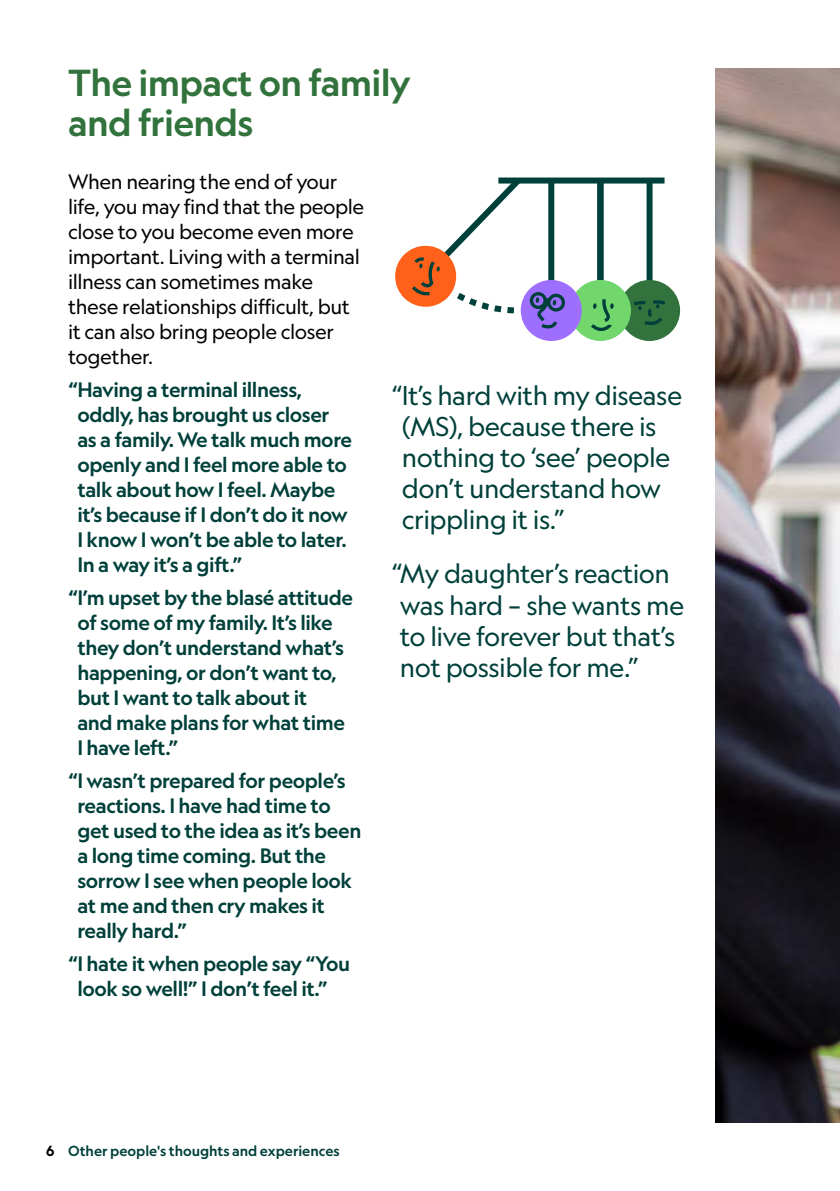
<style>
.page{position:relative;width:840px;height:1191px;background:#fff}
.page>*{position:absolute;margin:0;border:0;box-sizing:border-box;transform-origin:0 0}
.t1{font:500 36px/39.6px "Geograph";letter-spacing:-.02em;color:#32723c}
.t2{font:26px/31.2px "Geograph";letter-spacing:-.025em;color:#00403a}
.t3{font:500 20px/25px "Geograph";letter-spacing:-.02em;color:#00403a}
.t4{font:20px/25px "Geograph";letter-spacing:-.02em;color:#000}
.t5{font:500 14px "Geograph";color:#00403a}
.s1{font-weight:700;color:#000}
</style>
<div class="page">
<img style="left:715px;top:68px;width:124px;height:1055px">
<div style="left:646px;top:180px;width:6px;height:114px;background:#00403a"></div>
<div style="left:622px;top:283px;width:54px;height:55px;background:#32723c;border-radius:50%"></div>
<div style="left:618px;top:280px;width:61px;height:61px;border:7px solid #32723c;border-radius:50%"></div>
<svg style="left:596px;top:183px;width:7px;height:74px"></svg>
<div style="left:548px;top:180px;width:6px;height:114px;background:#00403a"></div>
<div style="left:498px;top:177px;width:166px;height:6px;background:#00403a"></div>
<svg style="left:395px;top:177px;width:131px;height:126px"></svg>
<svg style="left:410px;top:257px;width:258px;height:84px"></svg>
<h1 class="t1" style="left:68px;top:62px;width:344px">The impact on family and friends</h1>
<p class="t4" style="left:68px;top:169px;width:297px">When nearing the end of your life, you may find that the people close to you become even more important. Living with a terminal illness can sometimes make these relationships difficult, but it can also bring people closer together.</p>
<p class="t3" style="left:77px;top:377px;width:276px;text-indent:-9px">“Having a terminal illness, oddly, has brought us closer as a family. We talk much more openly and I feel more able to talk about how I feel. Maybe it’s because if I don’t do it now<br>I know I won’t be able to later.<br>In a way it’s a gift.”</p>
<p class="t3" style="left:77px;top:585px;width:277px;text-indent:-9px">“I’m upset by the blasé attitude of some of my family. It’s like they don’t understand what’s happening, or don’t want to, but I want to talk about it<br>and make plans for what time<br>I have left.”</p>
<p class="t3" style="left:77px;top:768px;width:285px;text-indent:-9px">“I wasn’t prepared for people’s reactions. I have had time to get used to the idea as it’s been a long time coming. But the sorrow I see when people look at me and then cry makes it really hard.”</p>
<p class="t3" style="left:77px;top:951px;width:274px;text-indent:-9px">“I hate it when people say “You look so well!” I don’t feel it.”</p>
<h2 class="t2" style="left:401px;top:379px;width:282px;text-indent:-10px">“It’s hard with my disease (MS), because there is nothing to ‘see’ people don’t understand how crippling it is.”</h2>
<h2 class="t2" style="left:399px;top:558px;width:286px;text-indent:-8px">“My daughter’s reaction was hard – she wants me to live forever but that’s not possible for me.”</h2>
<p class="t5" style="left:46px;top:1142px;width:295px"><span class="s1">6</span> Other people's thoughts and experiences</p>
</div>
